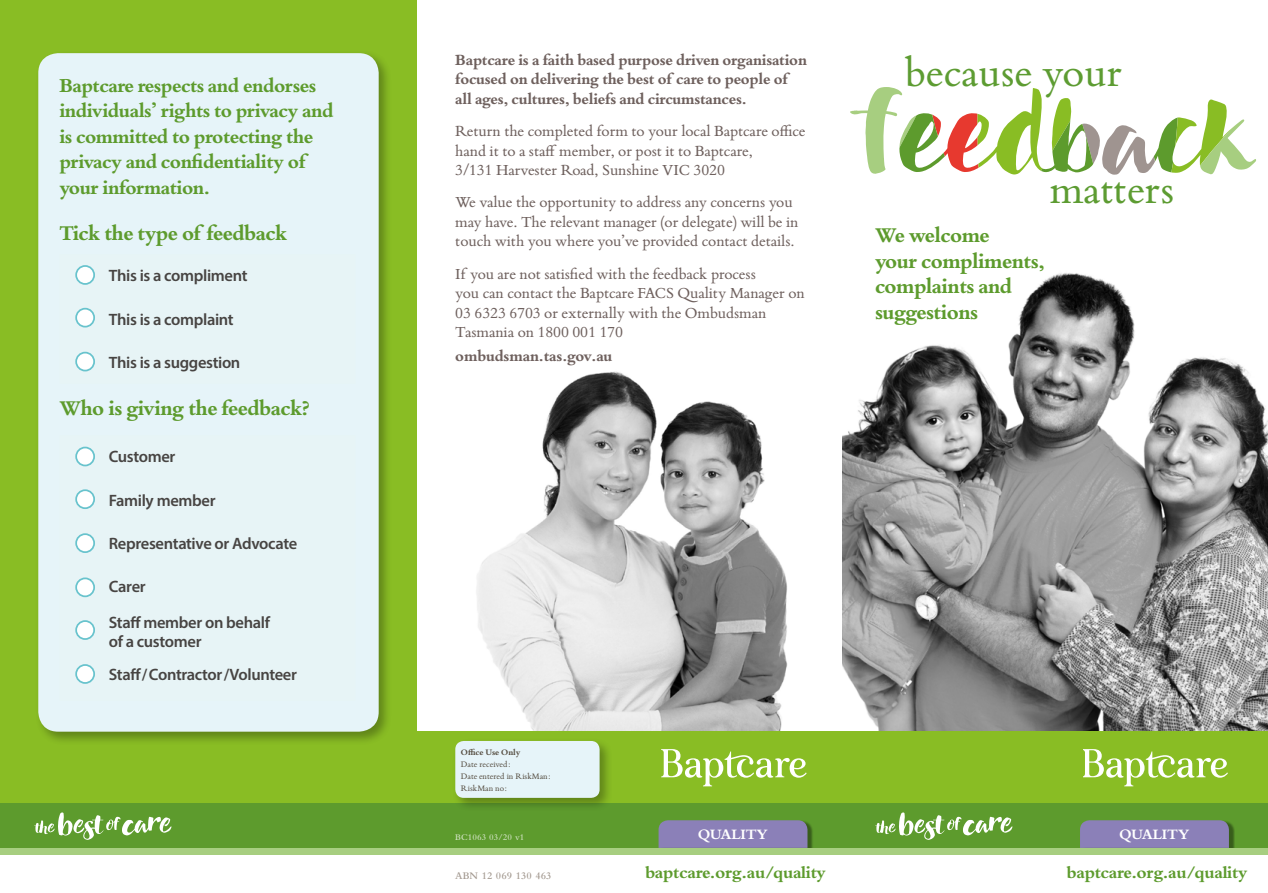
<style>
.page{position:relative;width:1268px;height:893px;background:#fff}
.page>*{position:absolute;margin:0;border:0;box-sizing:border-box;transform-origin:0 0}
.t1{font:44.1px "Bembo Book MT Std";color:#5d9c32}
.t2{font:700 22.5px/25.5px "Bembo Book MT Std";letter-spacing:-.02em;color:#5d9b2d}
.t3{font:700 21px/25.5px "Bembo Book MT Std";letter-spacing:-.02em;color:#5d9b2d}
.t4{font:700 18px "Bembo Std";letter-spacing:-.02em;color:#5d9b2d}
.t5{font:16.5px/19.5px "Bembo Book MT Std";letter-spacing:-.005em;color:#6e605d}
.t6{font:600 16.5px/35.7px "Myriad Pro";letter-spacing:-.02em;color:#474442}
.t7{font:700 16.5px/19.5px "Bembo Book MT Std";letter-spacing:-.01em;color:#6e605d}
.t8{font:700 15px "Bembo Std";letter-spacing:-.005em;color:#fff}
.t9{font:600 10.5px "Bembo Std";color:#a39990}
.t10{font:9px/12px "Bembo Book MT Std";color:#564e42}
.t11{font:600 9px "Bembo Std";color:#fff}
.t12{font:700 9px "Bembo Book MT Std";color:#564e42}
</style>
<div class="page">
<img style="left:451px;top:371px;width:344px;height:361px">
<div style="left:0;top:0;width:417px;height:836px;background:#89bd24"></div>
<div style="left:35px;top:50px;width:357px;height:696px;background:#000;opacity:.3"></div>
<div style="left:38px;top:53px;width:340px;height:679px;background:#e6f4f9;border-radius:20px"></div>
<img style="left:842px;top:273px;width:425px;height:459px">
<svg style="left:850px;top:87px;width:182px;height:88px"></svg>
<div style="left:0;top:803px;width:1267px;height:45px;background:#5d9b2d"></div>
<div style="left:1082px;top:820px;width:152px;height:32px;background:#000;opacity:.4"></div>
<svg style="left:1080px;top:820px;width:148px;height:28px;background:#8980b5"></svg>
<div style="left:821px;top:848px;width:446px;height:6px;background:#a7ce80"></div>
<svg style="left:34px;top:812px;width:137px;height:28px"></svg>
<svg style="left:875px;top:812px;width:137px;height:28px"></svg>
<div style="left:660px;top:820px;width:153px;height:32px;background:#000;opacity:.4"></div>
<svg style="left:658px;top:820px;width:149px;height:28px;background:#8980b4"></svg>
<div style="left:0;top:848px;width:842px;height:6px;background:#a7ce80"></div>
<div style="left:417px;top:732px;width:850px;height:71px;background:#89bd24"></div>
<svg style="left:1083px;top:749px;width:144px;height:37px"></svg>
<svg style="left:661px;top:749px;width:145px;height:37px"></svg>
<div style="left:76px;top:447px;width:18px;height:18px;background:#fff;border-radius:50%"></div>
<div style="left:75px;top:447px;width:20px;height:19px;border:2px solid #68c3cd;border-radius:50%"></div>
<div style="left:76px;top:266px;width:18px;height:18px;background:#fff;border-radius:50%"></div>
<div style="left:75px;top:265px;width:20px;height:20px;border:2px solid #68c3cd;border-radius:50%"></div>
<div style="left:76px;top:490px;width:18px;height:18px;background:#fff;border-radius:50%"></div>
<div style="left:75px;top:489px;width:20px;height:20px;border:2px solid #68c3cd;border-radius:50%"></div>
<div style="left:76px;top:309px;width:18px;height:18px;background:#fff;border-radius:50%"></div>
<div style="left:75px;top:308px;width:20px;height:19px;border:2px solid #68c3cd;border-radius:50%"></div>
<div style="left:76px;top:534px;width:18px;height:18px;background:#fff;border-radius:50%"></div>
<div style="left:75px;top:533px;width:20px;height:20px;border:2px solid #68c3cd;border-radius:50%"></div>
<div style="left:76px;top:353px;width:18px;height:18px;background:#fff;border-radius:50%"></div>
<div style="left:75px;top:352px;width:20px;height:19px;border:2px solid #68c3cd;border-radius:50%"></div>
<div style="left:76px;top:578px;width:18px;height:18px;background:#fff;border-radius:50%"></div>
<div style="left:75px;top:577px;width:20px;height:20px;border:2px solid #68c3cd;border-radius:50%"></div>
<div style="left:76px;top:621px;width:18px;height:18px;background:#fff;border-radius:50%"></div>
<div style="left:75px;top:620px;width:20px;height:20px;border:2px solid #68c3cd;border-radius:50%"></div>
<div style="left:76px;top:665px;width:18px;height:18px;background:#fff;border-radius:50%"></div>
<div style="left:75px;top:664px;width:20px;height:20px;border:2px solid #68c3cd;border-radius:50%"></div>
<div style="left:452px;top:737px;width:161px;height:75px;background:#000;opacity:.3"></div>
<div style="left:455px;top:741px;width:144px;height:57px;background:#e6f4f9;border-radius:9px"></div>
<p class="t3" style="left:59px;top:71px;width:276px">Baptcare respects and endorses individuals’ rights to privacy and is committed to protecting the privacy and confidentiality of your information.</p>
<h2 class="t2" style="left:59px;top:220px;width:229px">Tick the type of feedback</h2>
<p class="t6" style="left:109px;top:258px;width:140px">This is a compliment</p>
<p class="t6" style="left:109px;top:301px;width:126px">This is a complaint</p>
<p class="t6" style="left:109px;top:344px;width:133px">This is a suggestion</p>
<h2 class="t2" style="left:59px;top:394px;width:251px">Who is giving the feedback?</h2>
<p class="t6" style="left:109px;top:438px;width:68px">Customer</p>
<p class="t6" style="left:109px;top:482px;width:108px">Family member</p>
<p class="t6" style="left:109px;top:525px;width:190px">Representative or Advocate</p>
<p class="t6" style="left:109px;top:568px;width:163px">Carer<br>Staff member on behalf</p>
<p class="t6" style="left:109px;top:625px;width:190px;line-height:33.2px">of a customer<br>Staff/Contractor/Volunteer</p>
<p class="t7" style="left:455px;top:49px;width:353px">Baptcare is a faith based purpose driven organisation focused on delivering the best of care to people of all ages, cultures, beliefs and circumstances.</p>
<p class="t5" style="left:455px;top:121px;width:352px">Return the completed form to your local Baptcare office hand it to a staff member, or post it to Baptcare,<br>3/131 Harvester Road, Sunshine VIC 3020</p>
<p class="t5" style="left:455px;top:192px;width:344px">We value the opportunity to address any concerns you may have. The relevant manager (or delegate) will be in touch with you where you’ve provided contact details.</p>
<p class="t5" style="left:455px;top:263px;width:351px">If you are not satisfied with the feedback process<br>you can contact the Baptcare FACS Quality Manager on 03 6323 6703 or externally with the Ombudsman Tasmania on 1800 001 170</p>
<p class="t7" style="left:455px;top:345px;width:158px">ombudsman.tas.gov.au</p>
<h1 class="t1" style="left:904px;top:43px;width:219px">because your</h1>
<h1 class="t1" style="left:1049px;top:161px;width:126px">matters</h1>
<h2 class="t2" style="left:874px;top:222px;width:171px">We welcome<br>your compliments, complaints and suggestions</h2>
<p class="t12" style="left:461px;top:746px;width:61px">Office Use Only</p>
<p class="t10" style="left:461px;top:757px;width:91px">Date received:<br>Date entered in RiskMan:<br>RiskMan no:</p>
<p class="t11" style="left:455px;top:832px;width:71px">BC1063 03/20 v1</p>
<p class="t8" style="left:697px;top:826px;width:72px">QUALITY</p>
<p class="t8" style="left:1118px;top:826px;width:72px">QUALITY</p>
<p class="t9" style="left:455px;top:869px;width:98px">ABN 12 069 130 463</p>
<p class="t4" style="left:645px;top:862px;width:182px">baptcare.org.au/quality</p>
<p class="t4" style="left:1066px;top:862px;width:182px">baptcare.org.au/quality</p>
</div>
